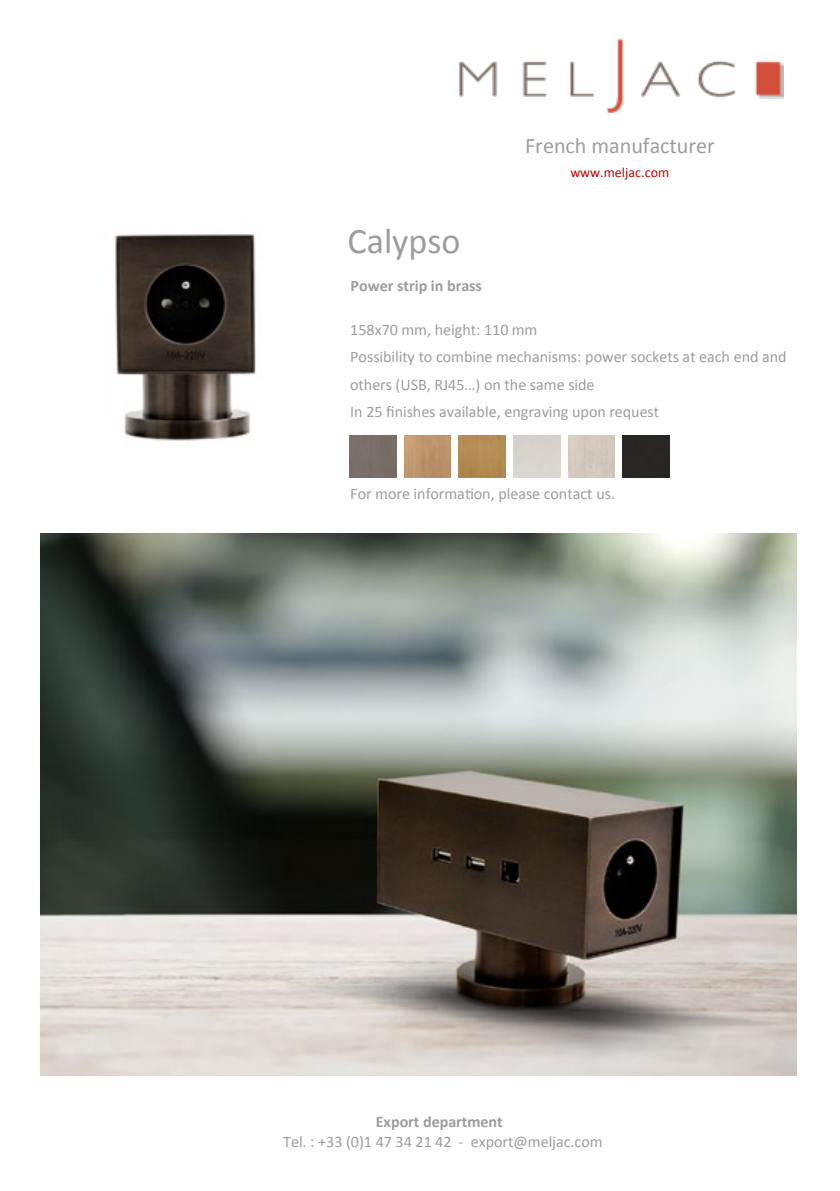
<style>
.page{position:relative;width:840px;height:1191px;background:#fff}
.page>*{position:absolute;margin:0;border:0;box-sizing:border-box;transform-origin:0 0}
.t1{font:36px "Calibri";color:#9e9d9d}
.t2{font:22.2px "Calibri";color:#9e9d9d}
.t3{font:16px/27.4px "Calibri";letter-spacing:-.005em;color:#9e9d9d}
.t4{font:700 16px "Calibri";color:#9e9d9d}
.t5{font:14px "Calibri";letter-spacing:.005em;color:#c00000}
</style>
<div class="page">
<img style="left:459px;top:38px;width:323px;height:75px">
<img style="left:404px;top:436px;width:46px;height:41px">
<div style="left:349px;top:436px;width:47px;height:41px;background:#796e68"></div>
<img style="left:458px;top:436px;width:47px;height:41px">
<div style="left:622px;top:436px;width:47px;height:41px;background:#292623"></div>
<img style="left:115px;top:234px;width:141px;height:207px">
<img style="left:40px;top:534px;width:756px;height:541px">
<h1 class="t1" style="left:347px;top:218px;width:114px">Calypso</h1>
<p class="t4" style="left:350px;top:276px;width:133px">Power strip in brass</p>
<h2 class="t2" style="left:525px;top:132px;width:191px">French manufacturer</h2>
<p class="t5" style="left:570px;top:163px;width:100px">www.meljac.com</p>
<p class="t3" style="left:350px;top:316px;width:437px">158x70 mm, height: 110 mm<br>Possibility to combine mechanisms: power sockets at each end and others (USB, RJ45…) on the same side<br>In 25 finishes available, engraving upon request</p>
<p class="t3" style="left:350px;top:480px;width:266px">For more information, please contact us.</p>
<p class="t4" style="left:375px;top:1111px;width:128px">Export department</p>
<p class="t3" style="left:283px;top:1127px;width:321px">Tel. : +33 (0)1 47 34 21 42 - export@meljac.com</p>
</div>
